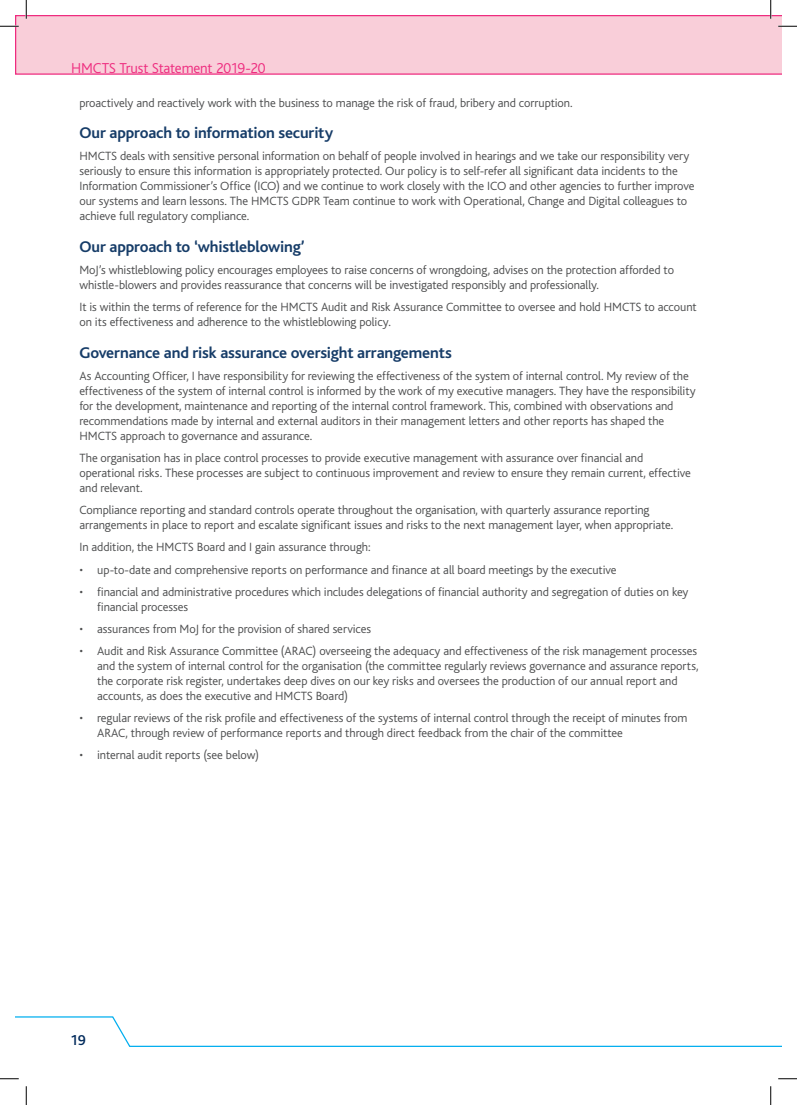
<style>
.page{position:relative;width:797px;height:1105px;background:#fff}
.page>*{position:absolute;margin:0;border:0;box-sizing:border-box;transform-origin:0 0}
.Heading_3{font:700 16.25px "Bliss";letter-spacing:-.01em;color:#163c68}
.t1{font:300 15px "Bliss";letter-spacing:-.015em;color:#ee2c7f}
.t2{font:500 15px "Bliss";color:#002a5b}
.Body{font:300 12.5px/15px "Bliss";letter-spacing:-.005em;color:#4b4c4d}
</style>
<div class="page">
<svg style="left:16px;top:1016px;width:765px;height:73px"></svg>
<div style="left:16px;top:16px;width:765px;height:59px;background:#f9ced9"></div>
<svg style="left:0;top:25px;width:19px;height:2px"></svg>
<svg style="left:778px;top:25px;width:19px;height:2px"></svg>
<svg style="left:0;top:1078px;width:19px;height:1px"></svg>
<svg style="left:778px;top:1078px;width:19px;height:1px"></svg>
<svg style="left:25px;top:0;width:2px;height:19px"></svg>
<svg style="left:25px;top:1086px;width:2px;height:19px"></svg>
<svg style="left:770px;top:0;width:1px;height:19px"></svg>
<svg style="left:770px;top:1086px;width:1px;height:19px"></svg>
<p class="t1" style="left:71px;top:60px;width:196px">HMCTS Trust Statement 2019-20</p>
<p class="Body" style="left:79px;top:95px;width:494px">proactively and reactively work with the business to manage the risk of fraud, bribery and corruption.</p>
<p class="Heading_3" style="left:79px;top:125px;width:255px">Our approach to information security</p>
<p class="Body" style="left:79px;top:149px;width:616px">HMCTS deals with sensitive personal information on behalf of people involved in hearings and we take our responsibility very seriously to ensure this information is appropriately protected. Our policy is to self-refer all significant data incidents to the Information Commissioner’s Office (ICO) and we continue to work closely with the ICO and other agencies to further improve our systems and learn lessons. The HMCTS GDPR Team continue to work with Operational, Change and Digital colleagues to achieve full regulatory compliance.</p>
<p class="Heading_3" style="left:79px;top:238px;width:227px">Our approach to ‘whistleblowing’</p>
<p class="Body" style="left:79px;top:263px;width:596px">MoJ’s whistleblowing policy encourages employees to raise concerns of wrongdoing, advises on the protection afforded to whistle-blowers and provides reassurance that concerns will be investigated responsibly and professionally.</p>
<p class="Body" style="left:79px;top:300px;width:619px">It is within the terms of reference for the HMCTS Audit and Risk Assurance Committee to oversee and hold HMCTS to account on its effectiveness and adherence to the whistleblowing policy.</p>
<p class="Heading_3" style="left:79px;top:344px;width:374px">Governance and risk assurance oversight arrangements</p>
<p class="Body" style="left:79px;top:369px;width:618px">As Accounting Officer, I have responsibility for reviewing the effectiveness of the system of internal control. My review of the effectiveness of the system of internal control is informed by the work of my executive managers. They have the responsibility for the development, maintenance and reporting of the internal control framework. This, combined with observations and recommendations made by internal and external auditors in their management letters and other reports has shaped the HMCTS approach to governance and assurance.</p>
<p class="Body" style="left:79px;top:451px;width:613px">The organisation has in place control processes to provide executive management with assurance over financial and operational risks. These processes are subject to continuous improvement and review to ensure they remain current, effective and relevant.</p>
<p class="Body" style="left:79px;top:503px;width:595px">Compliance reporting and standard controls operate throughout the organisation, with quarterly assurance reporting arrangements in place to report and escalate significant issues and risks to the next management layer, when appropriate.</p>
<p class="Body" style="left:79px;top:540px;width:293px">In addition, the HMCTS Board and I gain assurance through:</p>
<p class="Body" style="left:79px;top:562px;width:538px">• up-to-date and comprehensive reports on performance and finance at all board meetings by the executive</p>
<p class="Body" style="left:97px;top:584px;width:593px;text-indent:-18px">• financial and administrative procedures which includes delegations of financial authority and segregation of duties on key financial processes</p>
<p class="Body" style="left:79px;top:621px;width:293px">• assurances from MoJ for the provision of shared services</p>
<p class="Body" style="left:97px;top:643px;width:603px;text-indent:-18px">• Audit and Risk Assurance Committee (ARAC) overseeing the adequacy and effectiveness of the risk management processes and the system of internal control for the organisation (the committee regularly reviews governance and assurance reports, the corporate risk register, undertakes deep dives on our key risks and oversees the production of our annual report and accounts, as does the executive and HMCTS Board)</p>
<p class="Body" style="left:97px;top:710px;width:592px;text-indent:-18px">• regular reviews of the risk profile and effectiveness of the systems of internal control through the receipt of minutes from<br>ARAC, through review of performance reports and through direct feedback from the chair of the committee</p>
<p class="Body" style="left:79px;top:748px;width:181px">• internal audit reports (see below)</p>
<p class="t2" style="left:71px;top:1031px;width:16px">19</p>
</div>
